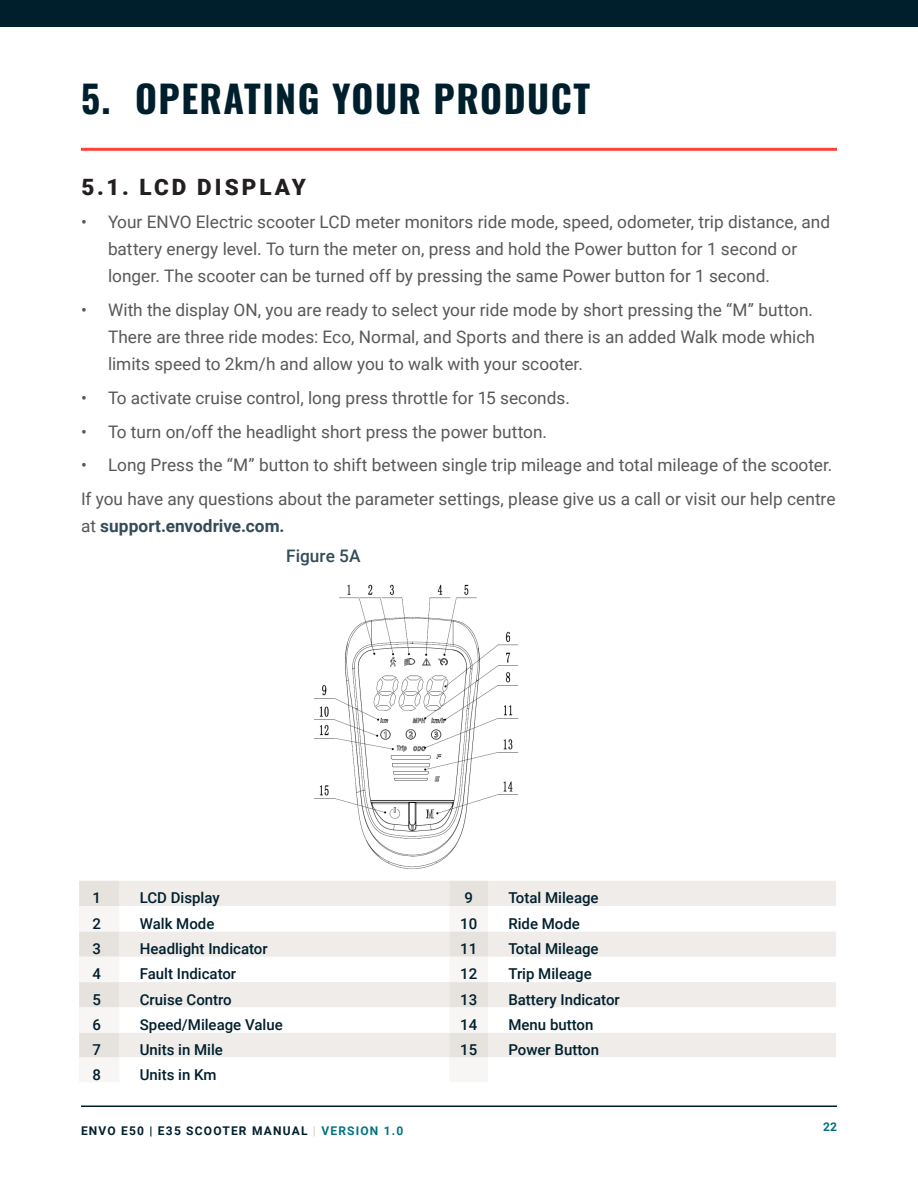
<style>
.page{position:relative;width:918px;height:1188px;background:#fff}
.page>*{position:absolute;margin:0;border:0;box-sizing:border-box;transform-origin:0 0}
.t1{font:700 37.5px "Oswald";letter-spacing:.04em;color:#001f2d}
.Header_2{font:900 22.5px "Roboto";letter-spacing:.135em;color:#231f20}
.Body_Copy_Bold{font:17.25px/27px "Roboto";color:#57585a}
.Body_Copy_Bold-2{font:500 17.25px "Roboto";color:#334c57}
.TBC{font:500 15px "Roboto";color:#001f2d}
.t2{font:700 12px "Roboto";letter-spacing:.1em;color:#001f2d}
.t3{font:700 12px "Roboto";color:#007481}
.s1{font-weight:700;color:#334c57}
.s2{color:#d6d1ca}
.s3{color:#007481}
</style>
<div class="page">
<div style="left:0;top:0;width:918px;height:27px;background:#001f2d"></div>
<hr style="left:81px;top:1106px;width:756px;height:1px;background:#001f2d">
<hr style="left:81px;top:148px;width:756px;height:3px;background:#ff4338">
<img style="left:314px;top:584px;width:205px;height:285px">
<div style="left:120px;top:881px;width:716px;height:25px;background:#efecea"></div>
<svg style="left:79px;top:906px;width:41px;height:176px;fill:#f7f6f4"></svg>
<svg style="left:120px;top:906px;width:716px;height:176px"></svg>
<p class="t1" style="left:81px;top:65px;width:511px">5. OPERATING YOUR PRODUCT</p>
<p class="Header_2" style="left:81px;top:171px;width:226px">5.1. LCD DISPLAY</p>
<p class="Body_Copy_Bold" style="left:108px;top:208px;width:724px;text-indent:-27px">• Your ENVO Electric scooter LCD meter monitors ride mode, speed, odometer, trip distance, and battery energy level. To turn the meter on, press and hold the Power button for 1 second or longer. The scooter can be turned off by pressing the same Power button for 1 second.</p>
<p class="Body_Copy_Bold" style="left:108px;top:296px;width:709px;text-align:justify;text-indent:-27px">• With the display ON, you are ready to select your ride mode by short pressing the “M” button.<br>There are three ride modes: Eco, Normal, and Sports and there is an added Walk mode which limits speed to 2km/h and allow you to walk with your scooter.</p>
<p class="Body_Copy_Bold" style="left:81px;top:384px;width:490px">• To activate cruise control, long press throttle for 15 seconds.</p>
<p class="Body_Copy_Bold" style="left:81px;top:417px;width:468px">• To turn on/off the headlight short press the power button.</p>
<p class="Body_Copy_Bold" style="left:81px;top:451px;width:753px">• Long Press the “M” button to shift between single trip mileage and total mileage of the scooter.</p>
<p class="Body_Copy_Bold" style="left:81px;top:485px;width:756px">If you have any questions about the parameter settings, please give us a call or visit our help centre at <span class="s1">support.envodrive.com.</span></p>
<p class="Body_Copy_Bold-2" style="left:286px;top:544px;width:76px">Figure 5A</p>
<p class="TBC" style="left:93px;top:887px;width:10px">1</p>
<p class="TBC" style="left:140px;top:887px;width:81px">LCD Display</p>
<p class="TBC" style="left:464px;top:887px;width:10px">9</p>
<p class="TBC" style="left:508px;top:887px;width:92px">Total Mileage</p>
<p class="TBC" style="left:93px;top:913px;width:10px">2</p>
<p class="TBC" style="left:140px;top:913px;width:76px">Walk Mode</p>
<p class="TBC" style="left:460px;top:913px;width:19px">10</p>
<p class="TBC" style="left:508px;top:913px;width:73px">Ride Mode</p>
<p class="TBC" style="left:93px;top:938px;width:10px">3</p>
<p class="TBC" style="left:140px;top:938px;width:129px">Headlight Indicator</p>
<p class="TBC" style="left:460px;top:938px;width:19px">11</p>
<p class="TBC" style="left:508px;top:938px;width:92px">Total Mileage</p>
<p class="TBC" style="left:93px;top:963px;width:10px">4</p>
<p class="TBC" style="left:140px;top:963px;width:98px">Fault Indicator</p>
<p class="TBC" style="left:460px;top:963px;width:19px">12</p>
<p class="TBC" style="left:508px;top:963px;width:85px">Trip Mileage</p>
<p class="TBC" style="left:93px;top:989px;width:10px">5</p>
<p class="TBC" style="left:140px;top:989px;width:93px">Cruise Contro</p>
<p class="TBC" style="left:460px;top:989px;width:19px">13</p>
<p class="TBC" style="left:508px;top:989px;width:113px">Battery Indicator</p>
<p class="TBC" style="left:93px;top:1014px;width:10px">6</p>
<p class="TBC" style="left:140px;top:1014px;width:144px">Speed/Mileage Value</p>
<p class="TBC" style="left:460px;top:1014px;width:19px">14</p>
<p class="TBC" style="left:508px;top:1014px;width:87px">Menu button</p>
<p class="TBC" style="left:93px;top:1039px;width:10px">7</p>
<p class="TBC" style="left:140px;top:1039px;width:85px">Units in Mile</p>
<p class="TBC" style="left:460px;top:1039px;width:19px">15</p>
<p class="TBC" style="left:508px;top:1039px;width:92px">Power Button</p>
<p class="TBC" style="left:93px;top:1064px;width:10px">8</p>
<p class="TBC" style="left:140px;top:1064px;width:78px">Units in Km</p>
<p class="t2" style="left:81px;top:1122px;width:324px">ENVO E50 | E35 SCOOTER MANUAL <span class="s2">|</span> <span class="s3">VERSION 1.0</span></p>
<p class="t3" style="left:823px;top:1118px;width:15px">22</p>
</div>
